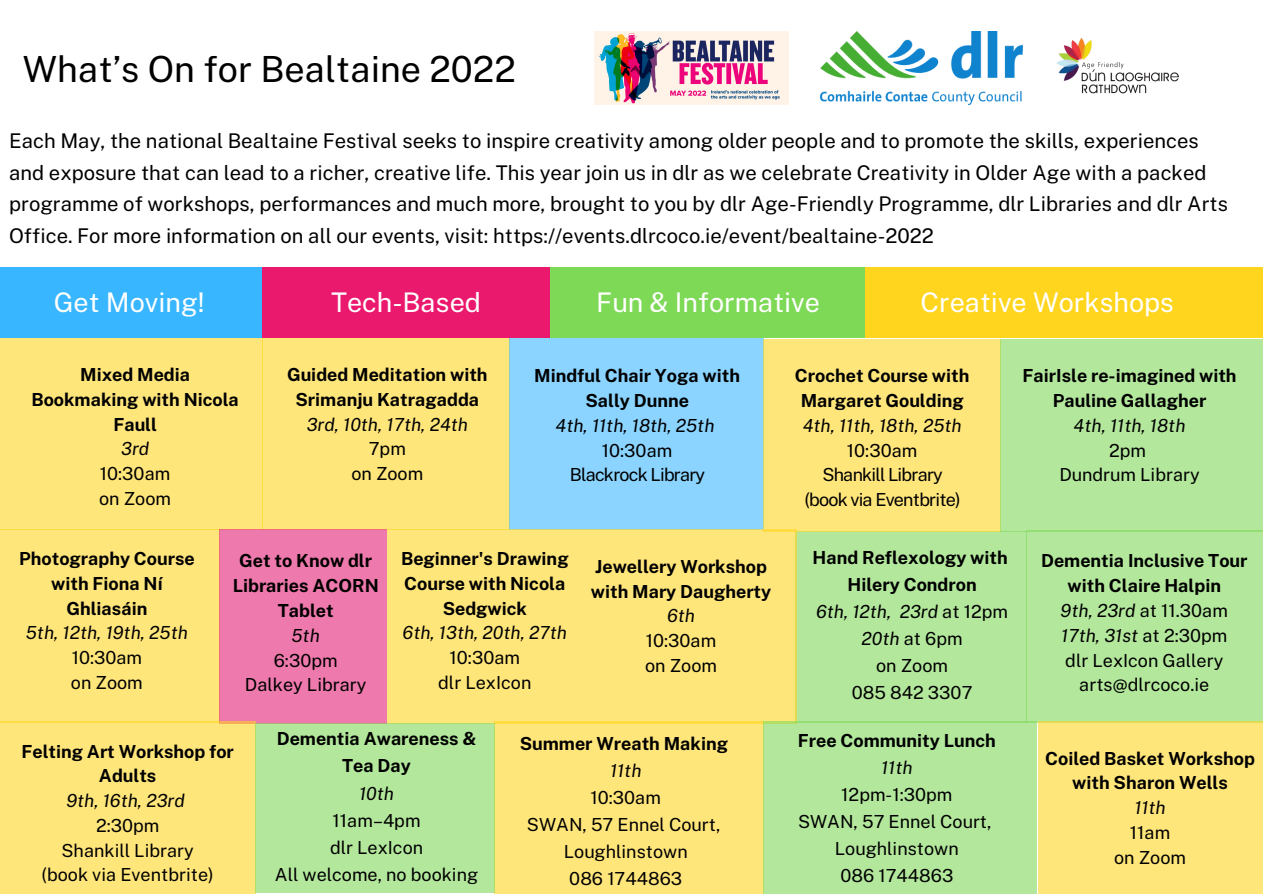
<style>
.page{position:relative;width:1263px;height:894px;background:#fff}
.page>*{position:absolute;margin:0;border:0;box-sizing:border-box;transform-origin:0 0}
.t1{font:36px "Public Sans";color:#000}
.t2{font:27px "Public Sans";color:#fff}
.t3{font:20.25px/31.5px "Public Sans";color:#000}
.t4{font:700 18px/24.8px "Public Sans";color:#000;text-align:center}
.t5{font:18px "Public Sans";color:#000}
.t6{font:italic 18px "Public Sans";color:#000}
.t7{font:18px "Public Sans";letter-spacing:-.045em;color:#000}
.s1{font-style:normal}
.s2{font-style:italic}
</style>
<div class="page">
<img style="left:820px;top:32px;width:203px;height:73px">
<img style="left:595px;top:32px;width:193px;height:73px">
<img style="left:1056px;top:37px;width:123px;height:57px">
<div style="left:0;top:267px;width:262px;height:71px;background:#38b6ff"></div>
<div style="left:262px;top:267px;width:288px;height:71px;background:#eb196e"></div>
<div style="left:550px;top:267px;width:316px;height:71px;background:#7ed957"></div>
<div style="left:866px;top:267px;width:397px;height:71px;background:#ffd51e"></div>
<div style="left:0;top:338px;width:262px;height:191px;background:#ffe67b"></div>
<div style="left:795px;top:531px;width:231px;height:192px;background:#b3e89c"></div>
<div style="left:262px;top:338px;width:247px;height:191px;background:#ffe67b"></div>
<div style="left:510px;top:338px;width:254px;height:191px;background:#8ad4ff"></div>
<div style="left:764px;top:339px;width:237px;height:192px;background:#ffe67b"></div>
<div style="left:1001px;top:339px;width:262px;height:192px;background:#b3e89c"></div>
<div style="left:0;top:529px;width:220px;height:193px;background:#ffe67b"></div>
<div style="left:220px;top:529px;width:167px;height:194px;background:#ee79ac"></div>
<div style="left:387px;top:529px;width:198px;height:194px;background:#ffe67b"></div>
<div style="left:585px;top:529px;width:211px;height:194px;background:#ffe67b"></div>
<div style="left:1026px;top:530px;width:236px;height:192px;background:#b3e89c"></div>
<div style="left:0;top:721px;width:255px;height:172px;background:#ffe67b"></div>
<div style="left:494px;top:721px;width:270px;height:172px;background:#ffe67b"></div>
<div style="left:764px;top:721px;width:273px;height:172px;background:#b3e89c"></div>
<div style="left:1037px;top:721px;width:225px;height:172px;background:#ffe67b"></div>
<div style="left:255px;top:723px;width:240px;height:170px;background:#b3e89c"></div>
<p class="t1" style="left:23px;top:48px;width:494px">What’s On for Bealtaine 2022</p>
<p class="t3" style="left:9px;top:125px;width:1220px">Each May, the national Bealtaine Festival seeks to inspire creativity among older people and to promote the skills, experiences and exposure that can lead to a richer, creative life. This year join us in dlr as we celebrate Creativity in Older Age with a packed programme of workshops, performances and much more, brought to you by dlr Age-Friendly Programme, dlr Libraries and dlr Arts Office. For more information on all our events, visit: https://events.dlrcoco.ie/event/bealtaine-2022</p>
<p class="t2" style="left:54px;top:286px;width:152px">Get Moving!</p>
<p class="t2" style="left:331px;top:286px;width:151px">Tech-Based</p>
<p class="t2" style="left:596px;top:286px;width:225px">Fun &amp; Informative</p>
<p class="t2" style="left:921px;top:286px;width:255px">Creative Workshops</p>
<p class="t4" style="left:31px;top:362px;width:209px">Mixed Media<br>Bookmaking with Nicola<br>Faull</p>
<p class="t6" style="left:121px;top:438px;width:30px">3rd</p>
<p class="t5" style="left:100px;top:463px;width:72px">10:30am</p>
<p class="t5" style="left:99px;top:487px;width:73px">on Zoom</p>
<p class="t4" style="left:287px;top:362px;width:202px">Guided Meditation with<br>Srimanju Katragadda</p>
<p class="t6" style="left:307px;top:413px;width:163px">3rd, 10th, 17th, 24th</p>
<p class="t5" style="left:369px;top:438px;width:39px">7pm</p>
<p class="t5" style="left:351px;top:463px;width:73px">on Zoom</p>
<p class="t4" style="left:534px;top:363px;width:207px">Mindful Chair Yoga with<br>Sally Dunne</p>
<p class="t6" style="left:556px;top:414px;width:160px">4th, 11th, 18th, 25th</p>
<p class="t5" style="left:602px;top:439px;width:72px">10:30am</p>
<p class="t7" style="left:570px;top:464px;width:137px">Blackrock Library</p>
<p class="t4" style="left:19px;top:546px;width:177px">Photography Course with Fiona Ní<br>Ghliasáin</p>
<p class="t6" style="left:26px;top:622px;width:163px">5th, 12th, 19th, 25th</p>
<p class="t5" style="left:72px;top:647px;width:72px">10:30am</p>
<p class="t5" style="left:71px;top:671px;width:73px">on Zoom</p>
<p class="t4" style="left:233px;top:548px;width:148px">Get to Know dlr<br>Libraries ACORN<br>Tablet</p>
<p class="t6" style="left:292px;top:624px;width:30px">5th</p>
<p class="t5" style="left:274px;top:649px;width:65px">6:30pm</p>
<p class="t5" style="left:245px;top:674px;width:123px">Dalkey Library</p>
<p class="t4" style="left:401px;top:546px;width:169px">Beginner's Drawing<br>Course with Nicola<br>Sedgwick</p>
<p class="t6" style="left:403px;top:622px;width:166px">6th, 13th, 20th, 27th</p>
<p class="t5" style="left:450px;top:647px;width:72px">10:30am</p>
<p class="t5" style="left:438px;top:671px;width:95px">dlr LexIcon</p>
<p class="t4" style="left:591px;top:553px;width:182px;text-align:left">Jewellery Workshop with Mary Daugherty</p>
<p class="t6" style="left:667px;top:605px;width:29px">6th</p>
<p class="t5" style="left:646px;top:629px;width:72px">10:30am</p>
<p class="t5" style="left:645px;top:654px;width:73px">on Zoom</p>
<p class="t4" style="left:21px;top:738px;width:214px">Felting Art Workshop for<br>Adults</p>
<p class="t6" style="left:66px;top:789px;width:120px">9th, 16th, 23rd</p>
<p class="t5" style="left:96px;top:814px;width:65px">2:30pm</p>
<p class="t5" style="left:62px;top:839px;width:134px">Shankill Library</p>
<p class="t5" style="left:42px;top:864px;width:174px">(book via Eventbrite)</p>
<p class="t4" style="left:277px;top:726px;width:201px">Dementia Awareness &amp;</p>
<p class="t4" style="left:342px;top:753px;width:70px">Tea Day</p>
<p class="t6" style="left:359px;top:782px;width:36px">10th</p>
<p class="t5" style="left:333px;top:809px;width:89px">11am–4pm</p>
<p class="t5" style="left:330px;top:836px;width:95px">dlr LexIcon</p>
<p class="t5" style="left:275px;top:863px;width:205px">All welcome, no booking</p>
<p class="t4" style="left:520px;top:730px;width:210px">Summer Wreath Making</p>
<p class="t6" style="left:610px;top:759px;width:33px">11th</p>
<p class="t5" style="left:591px;top:786px;width:72px">10:30am</p>
<p class="t5" style="left:527px;top:813px;width:195px">SWAN, 57 Ennel Court,</p>
<p class="t5" style="left:564px;top:840px;width:125px">Loughlinstown</p>
<p class="t5" style="left:569px;top:867px;width:114px">086 1744863</p>
<p class="t4" style="left:795px;top:363px;width:176px">Crochet Course with<br>Margaret Goulding</p>
<p class="t6" style="left:803px;top:414px;width:160px">4th, 11th, 18th, 25th</p>
<p class="t5" style="left:847px;top:439px;width:72px">10:30am</p>
<p class="t7" style="left:822px;top:464px;width:122px">Shankill Library</p>
<p class="t7" style="left:804px;top:489px;width:158px">(book via Eventbrite)</p>
<p class="t4" style="left:813px;top:545px;width:197px">Hand Reflexology with</p>
<p class="t4" style="left:847px;top:572px;width:131px">Hilery Condron</p>
<p class="t6" style="left:816px;top:601px;width:194px">6th, 12th, 23rd <span class="s1">at 12pm</span></p>
<p class="t5" style="left:861px;top:628px;width:103px"><span class="s2">20th</span> at 6pm</p>
<p class="t5" style="left:876px;top:655px;width:73px">on Zoom</p>
<p class="t5" style="left:852px;top:682px;width:122px">085 842 3307</p>
<p class="t4" style="left:798px;top:728px;width:199px">Free Community Lunch</p>
<p class="t6" style="left:881px;top:757px;width:33px">11th</p>
<p class="t5" style="left:841px;top:784px;width:113px">12pm-1:30pm</p>
<p class="t5" style="left:798px;top:811px;width:195px">SWAN, 57 Ennel Court,</p>
<p class="t5" style="left:835px;top:838px;width:125px">Loughlinstown</p>
<p class="t5" style="left:840px;top:865px;width:114px">086 1744863</p>
<p class="t4" style="left:1022px;top:363px;width:216px">FairIsle re-imagined with<br>Pauline Gallagher</p>
<p class="t6" style="left:1074px;top:414px;width:113px">4th, 11th, 18th</p>
<p class="t5" style="left:1109px;top:439px;width:38px">2pm</p>
<p class="t5" style="left:1059px;top:464px;width:142px">Dundrum Library</p>
<p class="t4" style="left:1041px;top:548px;width:208px">Dementia Inclusive Tour with Claire Halpin</p>
<p class="t5" style="left:1061px;top:599px;width:169px"><span class="s2">9th, 23rd</span> at 11.30am</p>
<p class="t6" style="left:1061px;top:624px;width:168px">17th, 31st <span class="s1">at 2:30pm</span></p>
<p class="t5" style="left:1065px;top:649px;width:160px">dlr LexIcon Gallery</p>
<p class="t5" style="left:1079px;top:674px;width:132px">arts@dlrcoco.ie</p>
<p class="t4" style="left:1045px;top:745px;width:211px">Coiled Basket Workshop with Sharon Wells</p>
<p class="t6" style="left:1134px;top:796px;width:33px">11th</p>
<p class="t5" style="left:1130px;top:821px;width:42px">11am</p>
<p class="t5" style="left:1114px;top:846px;width:73px">on Zoom</p>
</div>
